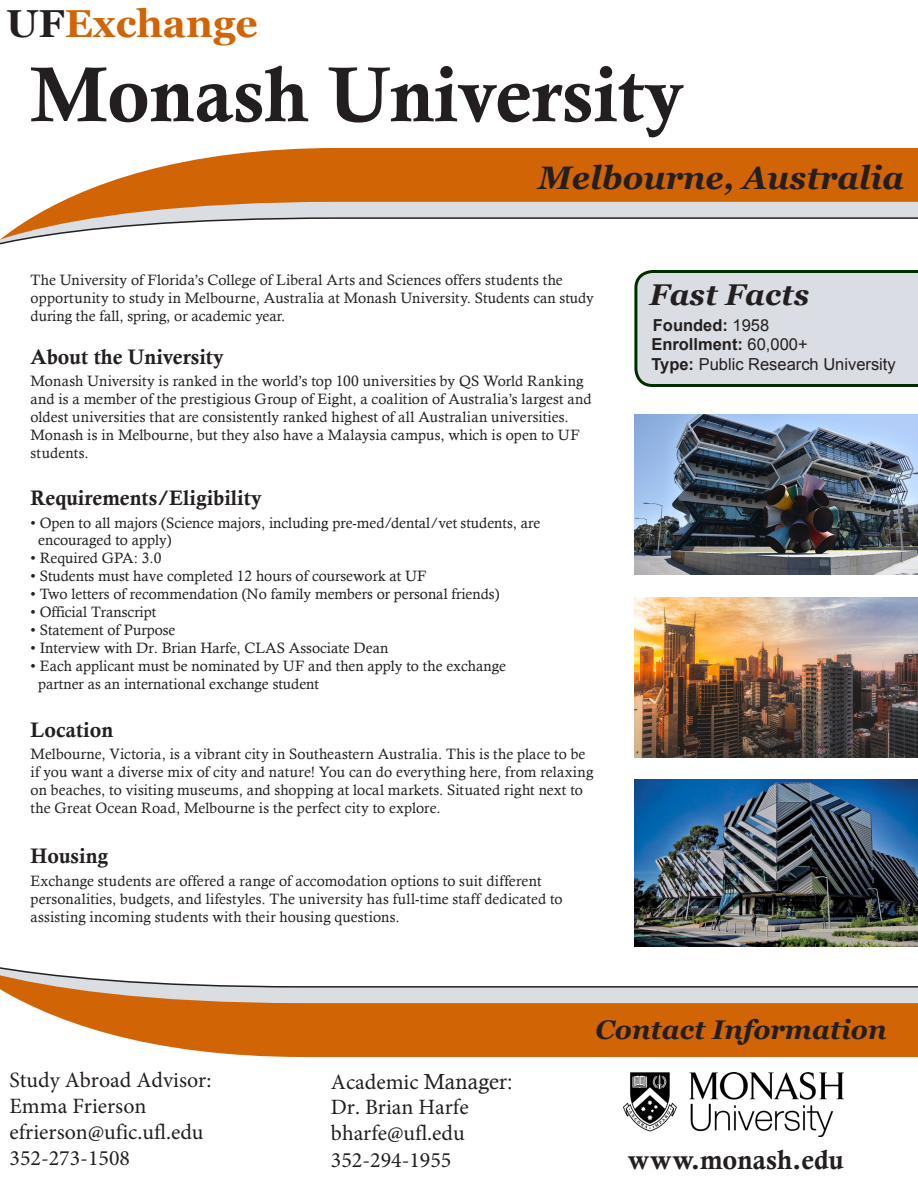
<style>
.page{position:relative;width:918px;height:1188px;background:#fff}
.page>*{position:absolute;margin:0;border:0;box-sizing:border-box;transform-origin:0 0}
.t1{font:78px "Calis MT Bol";color:#231f20}
.t2{font:700 39px "Georgia";color:#d16405}
.t3{font:italic 700 32.55px "Georgia";color:#231f20}
.t4{font:italic 700 30px "Georgia";color:#231f20}
.t5{font:italic 700 27px "Georgia";color:#231f20}
.t6{font:27px "Calis MT Bol";color:#231f20}
.t7{font:21.9px/26.1px "Minion Pro";color:#231f20}
.t8{font:21px "Calis MT Bol";color:#231f20}
.t9{font:700 16.5px "Arial";color:#231f20}
.t10{font:16.5px "Arial";color:#231f20}
.t11{font:15px/18px "Calisto";color:#231f20}
.s1{color:#231f20}
.s2{font-weight:400}
.s3{font-weight:700}
.s4{font-family:"Calisto"}
</style>
<div class="page">
<svg style="left:0;top:147px;width:918px;height:98px"></svg>
<svg style="left:0;top:946px;width:918px;height:127px"></svg>
<img style="left:634px;top:597px;width:284px;height:160px">
<div style="left:634px;top:270px;width:284px;height:117px;background:#dadde3"></div>
<img style="left:634px;top:415px;width:284px;height:160px">
<img style="left:634px;top:779px;width:284px;height:167px">
<img style="left:623px;top:1073px;width:221px;height:64px">
<p class="t2" style="left:6px;top:-6px;width:253px"><span class="s1">UF</span>Exchange</p>
<p class="t1" style="left:31px;top:50px;width:655px">Monash University</p>
<p class="t3" style="left:538px;top:153px;width:367px">Melbourne, Australia</p>
<p class="t11" style="left:31px;top:270px;width:565px">The University of Florida’s College of Liberal Arts and Sciences offers students the opportunity to study in Melbourne, Australia at Monash University. Students can study during the fall, spring, or academic year.</p>
<p class="t8" style="left:31px;top:345px;width:195px">About the University</p>
<p class="t11" style="left:31px;top:372px;width:562px">Monash University is ranked in the world’s top 100 universities by QS World Ranking and is a member of the prestigious Group of Eight, a coalition of Australia’s largest and oldest universities that are consistently ranked highest of all Australian universities.<br>Monash is in Melbourne, but they also have a Malaysia campus, which is open to UF students.</p>
<p class="t8" style="left:31px;top:486px;width:232px">Requirements/Eligibility</p>
<p class="t11" style="left:38px;top:514px;width:504px;line-height:17.1px;text-indent:-8px">• Open to all majors (Science majors, including pre-med/dental/vet students, are encouraged to apply)</p>
<p class="t11" style="left:31px;top:549px;width:132px">• Required GPA: 3.0</p>
<p class="t11" style="left:31px;top:567px;width:398px">• Students must have completed 12 hours of coursework at UF</p>
<p class="t11" style="left:31px;top:585px;width:470px">• Two letters of recommendation (No family members or personal friends)</p>
<p class="t11" style="left:31px;top:603px;width:127px">• Official Transcript</p>
<p class="t11" style="left:31px;top:621px;width:146px">• Statement of Purpose</p>
<p class="t11" style="left:31px;top:639px;width:359px">• Interview with Dr. Brian Harfe, CLAS Associate Dean</p>
<p class="t11" style="left:38px;top:657px;width:469px;text-indent:-8px">• Each applicant must be nominated by UF and then apply to the exchange partner as an international exchange student</p>
<p class="t8" style="left:31px;top:717px;width:84px">Location</p>
<p class="t11" style="left:31px;top:745px;width:564px">Melbourne, Victoria, is a vibrant city in Southeastern Australia. This is the place to be if you want a diverse mix of city and nature! You can do everything here, from relaxing on beaches, to visiting museums, and shopping at local markets. Situated right next to the Great Ocean Road, Melbourne is the perfect city to explore.</p>
<p class="t8" style="left:31px;top:844px;width:79px">Housing</p>
<p class="t11" style="left:31px;top:872px;width:534px">Exchange students are offered a range of accomodation options to suit different personalities, budgets, and lifestyles. The university has full-time staff dedicated to assisting incoming students with their housing questions.</p>
<p class="t4" style="left:650px;top:272px;width:161px">Fast Facts</p>
<p class="t9" style="left:653px;top:314px;width:118px">Founded: <span class="s2">1958</span></p>
<p class="t9" style="left:651px;top:334px;width:158px">Enrollment: <span class="s2">60,000+</span></p>
<p class="t10" style="left:651px;top:354px;width:246px"><span class="s3">Type:</span> Public Research University</p>
<p class="t7" style="left:10px;top:1067px;width:203px">Study Abroad Advisor:<br>Emma Frierson efrierson@ufic.ufl.edu<br>352-273-1508</p>
<p class="t7" style="left:331px;top:1070px;width:184px">Academic <span class="s4">Manager:<br></span>Dr. Brian Harfe bharfe@ufl.edu<br>352-294-1955</p>
<p class="t5" style="left:596px;top:1009px;width:293px">Contact Information</p>
<p class="t6" style="left:628px;top:1144px;width:218px">www.monash.edu</p>
</div>
